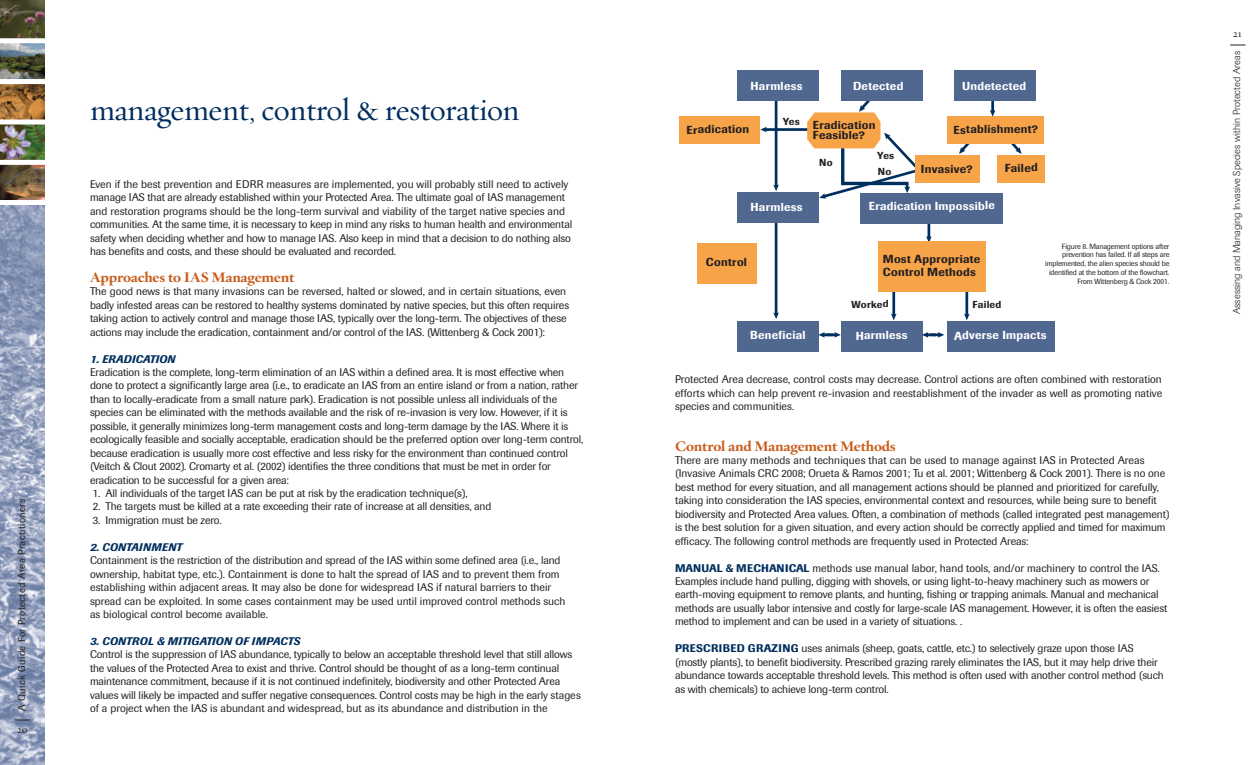
<style>
.page{position:relative;width:1260px;height:765px;background:#fff}
.page>*{position:absolute;margin:0;border:0;box-sizing:border-box;transform-origin:0 0}
.t1{font:31.25px "Oakleaf Text";letter-spacing:-.015em;color:#002e5e}
.t2{font:700 14.62px "Oakleaf Text";letter-spacing:-.015em;color:#c85b18}
.t3{font:500 11.5px/13px "Imago";letter-spacing:.02em;color:#231f20}
.t4{font:500 11.5px "Imago";letter-spacing:.02em;color:#fff}
.t5{font:11px/13.5px "Imago";letter-spacing:-.015em;color:#231f20}
.t6{font:italic 500 11px "Imago";letter-spacing:.02em;color:#002e5e}
.t7{font:300 10px "Imago";letter-spacing:.01em;color:#231f20}
.t8{font:10px "Imago";letter-spacing:.035em;color:#231f20}
.t9{font:500 10px/15.9px "Imago";letter-spacing:.02em;color:#231f20}
.t10{font:10px "Oakleaf Text";color:#231f20}
.t11{font:7.5px/8.8px "Imago";letter-spacing:-.02em;color:#231f20;text-align:right}
.s1{font-weight:500;color:#002e5e}
</style>
<div class="page">
<img style="left:0;top:205px;width:45px;height:560px">
<img style="left:0;top:165px;width:45px;height:35px">
<img style="left:0;top:84px;width:45px;height:76px">
<img style="left:0;top:43px;width:45px;height:36px">
<img style="left:0;top:0;width:45px;height:38px">
<div style="left:0;top:119px;width:45px;height:5px;background:#fff"></div>
<svg style="left:15px;top:720px;width:15px;height:1px"></svg>
<svg style="left:1230px;top:45px;width:16px;height:1px"></svg>
<div style="left:679px;top:117px;width:81px;height:27px;background:#f7a449"></div>
<svg style="left:959px;top:144px;width:11px;height:10px"></svg>
<svg style="left:1011px;top:144px;width:11px;height:10px"></svg>
<div style="left:947px;top:116px;width:96px;height:28px;background:#f7a449"></div>
<div style="left:697px;top:244px;width:59px;height:40px;background:#f7a449"></div>
<svg style="left:926px;top:224px;width:6px;height:17px"></svg>
<div style="left:737px;top:322px;width:82px;height:30px;background:#506790"></div>
<div style="left:841px;top:322px;width:82px;height:30px;background:#506790"></div>
<div style="left:947px;top:322px;width:108px;height:30px;background:#506790"></div>
<svg style="left:773px;top:223px;width:6px;height:96px"></svg>
<div style="left:860px;top:193px;width:143px;height:31px;background:#506790"></div>
<div style="left:841px;top:70px;width:82px;height:31px;background:#506790"></div>
<div style="left:737px;top:192px;width:82px;height:31px;background:#506790"></div>
<svg style="left:891px;top:292px;width:6px;height:28px"></svg>
<svg style="left:964px;top:292px;width:6px;height:28px"></svg>
<svg style="left:990px;top:101px;width:5px;height:16px"></svg>
<div style="left:878px;top:241px;width:108px;height:51px;background:#f7a449"></div>
<div style="left:737px;top:70px;width:82px;height:31px;background:#506790"></div>
<div style="left:954px;top:70px;width:82px;height:31px;background:#506790"></div>
<svg style="left:922px;top:332px;width:22px;height:6px"></svg>
<svg style="left:818px;top:332px;width:23px;height:6px"></svg>
<div style="left:998px;top:155px;width:47px;height:27px;background:#f7a449"></div>
<div style="left:916px;top:155px;width:64px;height:27px;background:#f7a449"></div>
<svg style="left:760px;top:101px;width:171px;height:98px"></svg>
<p class="t8" style="left:18px;top:711px;width:214px;rotate:-90deg">A Quick Guide For Protected Area Practitioners</p>
<p class="t10" style="left:17px;top:724px;width:13px">20</p>
<h1 class="t1" style="left:90px;top:91px;width:431px">management, control &amp; restoration</h1>
<p class="t5" style="left:90px;top:178px;width:484px">Even if the best prevention and EDRR measures are implemented, you will probably still need to actively manage IAS that are already established within your Protected Area. The ultimate goal of IAS management and restoration programs should be the long-term survival and viability of the target native species and communities. At the same time, it is necessary to keep in mind any risks to human health and environmental safety when deciding whether and how to manage IAS. Also keep in mind that a decision to do nothing also has benefits and costs, and these should be evaluated and recorded.</p>
<h2 class="t2" style="left:90px;top:268px;width:206px">Approaches to IAS Management</h2>
<p class="t5" style="left:90px;top:286px;width:481px">The good news is that many invasions can be reversed, halted or slowed, and in certain situations, even badly infested areas can be restored to healthy systems dominated by native species, but this often requires taking action to actively control and manage those IAS, typically over the long-term. The objectives of these actions may include the eradication, containment and/or control of the IAS. (Wittenberg &amp; Cock 2001):</p>
<p class="t6" style="left:90px;top:355px;width:87px">1. ERADICATION</p>
<p class="t5" style="left:90px;top:366px;width:495px">Eradication is the complete, long-term elimination of an IAS within a defined area. It is most effective when done to protect a significantly large area (i.e., to eradicate an IAS from an entire island or from a nation, rather than to locally-eradicate from a small nature park). Eradication is not possible unless all individuals of the species can be eliminated with the methods available and the risk of re-invasion is very low. However, if it is possible, it generally minimizes long-term management costs and long-term damage by the IAS. Where it is ecologically feasible and socially acceptable, eradication should be the preferred option over long-term control, because eradication is usually more cost effective and less risky for the environment than continued control (Veitch &amp; Clout 2002). Cromarty et al. (2002) identifies the three conditions that must be met in order for eradication to be successful for a given area:</p>
<p class="t5" style="left:93px;top:487px;width:376px">1. All individuals of the target IAS can be put at risk by the eradication technique(s),</p>
<p class="t5" style="left:93px;top:501px;width:400px">2. The targets must be killed at a rate exceeding their rate of increase at all densities, and</p>
<p class="t5" style="left:93px;top:514px;width:130px">3. Immigration must be zero.</p>
<p class="t6" style="left:90px;top:543px;width:94px">2. CONTAINMENT</p>
<p class="t5" style="left:90px;top:554px;width:477px">Containment is the restriction of the distribution and spread of the IAS within some defined area (i.e., land ownership, habitat type, etc.). Containment is done to halt the spread of IAS and to prevent them from establishing within adjacent areas. It may also be done for widespread IAS if natural barriers to their spread can be exploited. In some cases containment may be used until improved control methods such as biological control become available.</p>
<p class="t6" style="left:90px;top:637px;width:211px">3. CONTROL &amp; MITIGATION OF IMPACTS</p>
<p class="t5" style="left:90px;top:649px;width:492px">Control is the suppression of IAS abundance, typically to below an acceptable threshold level that still allows the values of the Protected Area to exist and thrive. Control should be thought of as a long-term continual maintenance commitment, because if it is not continued indefinitely, biodiversity and other Protected Area values will likely be impacted and suffer negative consequences. Control costs may be high in the early stages of a project when the IAS is abundant and widespread, but as its abundance and distribution in the</p>
<p class="t4" style="left:751px;top:79px;width:54px">Harmless</p>
<p class="t4" style="left:853px;top:79px;width:52px">Detected</p>
<p class="t4" style="left:962px;top:79px;width:66px">Undetected</p>
<p class="t9" style="left:783px;top:113px;width:19px">Yes</p>
<p class="t3" style="left:813px;top:120px;width:64px;line-height:10.1px">Eradication<br>Feasible?</p>
<p class="t3" style="left:687px;top:123px;width:64px">Eradication</p>
<p class="t3" style="left:953px;top:123px;width:86px">Establishment?</p>
<p class="t4" style="left:751px;top:200px;width:54px">Harmless</p>
<p class="t9" style="left:819px;top:155px;width:15px">No</p>
<p class="t3" style="left:706px;top:256px;width:43px">Control</p>
<p class="t9" style="left:877px;top:147px;width:19px">Yes<br>No</p>
<p class="t3" style="left:921px;top:162px;width:53px">Invasive?</p>
<p class="t3" style="left:1005px;top:161px;width:35px">Failed</p>
<p class="t4" style="left:869px;top:199px;width:128px">Eradication Impossible</p>
<p class="t3" style="left:883px;top:253px;width:99px">Most Appropriate<br>Control Methods</p>
<p class="t9" style="left:852px;top:296px;width:39px">Worked</p>
<p class="t9" style="left:972px;top:296px;width:31px">Failed</p>
<p class="t11" style="left:1045px;top:242px;width:126px">Figure 8. Management options after prevention has failed. If all steps are implemented, the alien species should be identified at the bottom of the flowchart.<br>From Wittenberg &amp; Cock 2001.</p>
<p class="t4" style="left:750px;top:328px;width:57px">Beneficial</p>
<p class="t4" style="left:856px;top:328px;width:54px">Harmless</p>
<p class="t4" style="left:954px;top:328px;width:94px">Adverse Impacts</p>
<p class="t5" style="left:675px;top:374px;width:489px;text-align:justify">Protected Area decrease, control costs may decrease. Control actions are often combined with restoration efforts which can help prevent re-invasion and reestablishment of the invader as well as promoting native species and communities.</p>
<h2 class="t2" style="left:675px;top:437px;width:222px">Control and Management Methods</h2>
<p class="t5" style="left:675px;top:454px;width:496px">There are many methods and techniques that can be used to manage against IAS in Protected Areas (Invasive Animals CRC 2008; Orueta &amp; Ramos 2001; Tu et al. 2001; Wittenberg &amp; Cock 2001). There is no one best method for every situation, and all management actions should be planned and prioritized for carefully, taking into consideration the IAS species, environmental context and resources, while being sure to benefit biodiversity and Protected Area values. Often, a combination of methods (called integrated pest management) is the best solution for a given situation, and every action should be correctly applied and timed for maximum efficacy. The following control methods are frequently used in Protected Areas:</p>
<p class="t5" style="left:675px;top:562px;width:494px"><span class="s1">MANUAL &amp; MECHANICAL</span> methods use manual labor, hand tools, and/or machinery to control the IAS.<br>Examples include hand pulling, digging with shovels, or using light-to-heavy machinery such as mowers or earth-moving equipment to remove plants, and hunting, fishing or trapping animals. Manual and mechanical methods are usually labor intensive and costly for large-scale IAS management. However, it is often the easiest method to implement and can be used in a variety of situations. .</p>
<p class="t5" style="left:675px;top:642px;width:490px"><span class="s1">PRESCRIBED GRAZING</span> uses animals (sheep, goats, cattle, etc.) to selectively graze upon those IAS (mostly plants), to benefit biodiversity. Prescribed grazing rarely eliminates the IAS, but it may help drive their abundance towards acceptable threshold levels. This method is often used with another control method (such as with chemicals) to achieve long-term control.</p>
<p class="t10" style="left:1233px;top:28px;width:10px">21</p>
<p class="t7" style="left:1233px;top:314px;width:264px;rotate:-90deg">Assessing and Managing Invasive Species within Protected Areas</p>
</div>
